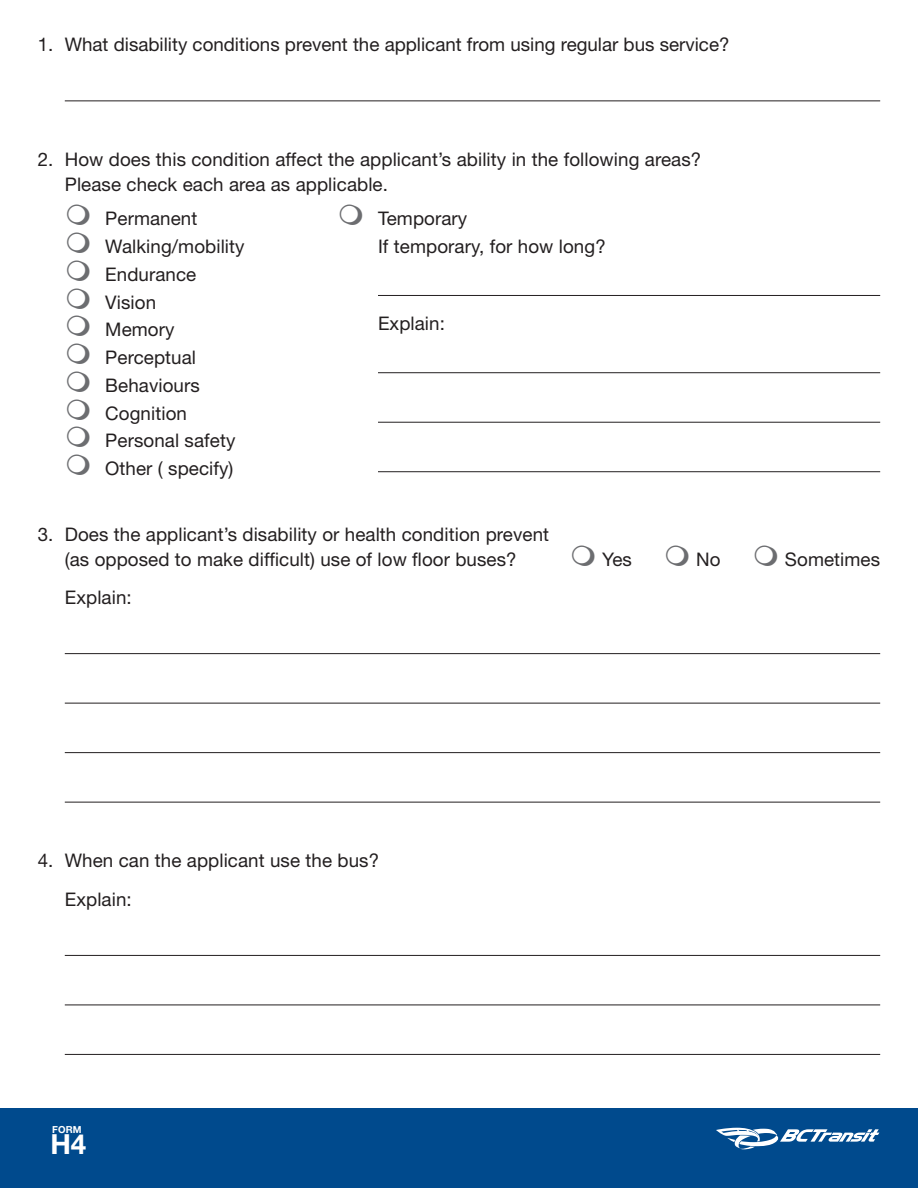
<style>
.page{position:relative;width:918px;height:1188px;background:#fff}
.page>*{position:absolute;margin:0;border:0;box-sizing:border-box;transform-origin:0 0}
.t1{font:700 27.75px "Helvetica Neue LT Std";color:#fff}
.t2{font:18.75px/27.8px "Helvetica Neue LT Std";letter-spacing:.005em;color:#231f20}
.t3{font:700 9.75px "Helvetica Neue LT Std";color:#fff}
</style>
<div class="page">
<div style="left:0;top:1108px;width:918px;height:80px;background:#004a8d"></div>
<svg style="left:716px;top:1128px;width:163px;height:21px"></svg>
<hr style="left:65px;top:101px;width:815px;height:1px;background:#231f20">
<hr style="left:65px;top:653px;width:815px;height:1px;background:#231f20">
<hr style="left:65px;top:703px;width:815px;height:1px;background:#231f20">
<hr style="left:65px;top:752px;width:815px;height:1px;background:#231f20">
<hr style="left:65px;top:802px;width:815px;height:1px;background:#231f20">
<hr style="left:65px;top:955px;width:815px;height:1px;background:#231f20">
<hr style="left:65px;top:1005px;width:815px;height:1px;background:#231f20">
<hr style="left:65px;top:1054px;width:815px;height:1px;background:#231f20">
<hr style="left:378px;top:295px;width:502px;height:1px;background:#231f20">
<hr style="left:378px;top:372px;width:502px;height:1px;background:#231f20">
<hr style="left:378px;top:422px;width:502px;height:1px;background:#231f20">
<hr style="left:378px;top:471px;width:502px;height:1px;background:#231f20">
<p class="t2" style="left:38px;top:30px;width:693px">1. What disability conditions prevent the applicant from using regular bus service?</p>
<p class="t2" style="left:65px;top:147px;width:638px;line-height:24.9px;text-indent:-27px">2. How does this condition affect the applicant’s ability in the following areas?<br>Please check each area as applicable.</p>
<p class="t2" style="left:105px;top:205px;width:141px">Permanent<br>Walking/mobility<br>Endurance<br>Vision<br>Memory<br>Perceptual<br>Behaviours<br>Cognition<br>Personal safety<br>Other ( specify)</p>
<p class="t2" style="left:378px;top:204px;width:229px">Temporary<br>If temporary, for how long?</p>
<p class="t2" style="left:378px;top:309px;width:68px">Explain:</p>
<p class="t2" style="left:38px;top:521px;width:513px;line-height:24.9px;text-align:center">3. Does the applicant’s disability or health condition prevent (as opposed to make difficult) use of low floor buses?</p>
<p class="t2" style="left:65px;top:583px;width:68px">Explain:</p>
<p class="t2" style="left:602px;top:545px;width:31px">Yes</p>
<p class="t2" style="left:696px;top:545px;width:26px">No</p>
<p class="t2" style="left:785px;top:545px;width:97px">Sometimes</p>
<p class="t2" style="left:65px;top:841px;width:316px;line-height:38.4px;text-indent:-27px">4. When can the applicant use the bus?<br>Explain:</p>
<p class="t3" style="left:52px;top:1123px;width:31px">FORM</p>
<h1 class="t1" style="left:50px;top:1127px;width:37px">H4</h1>
</div>
